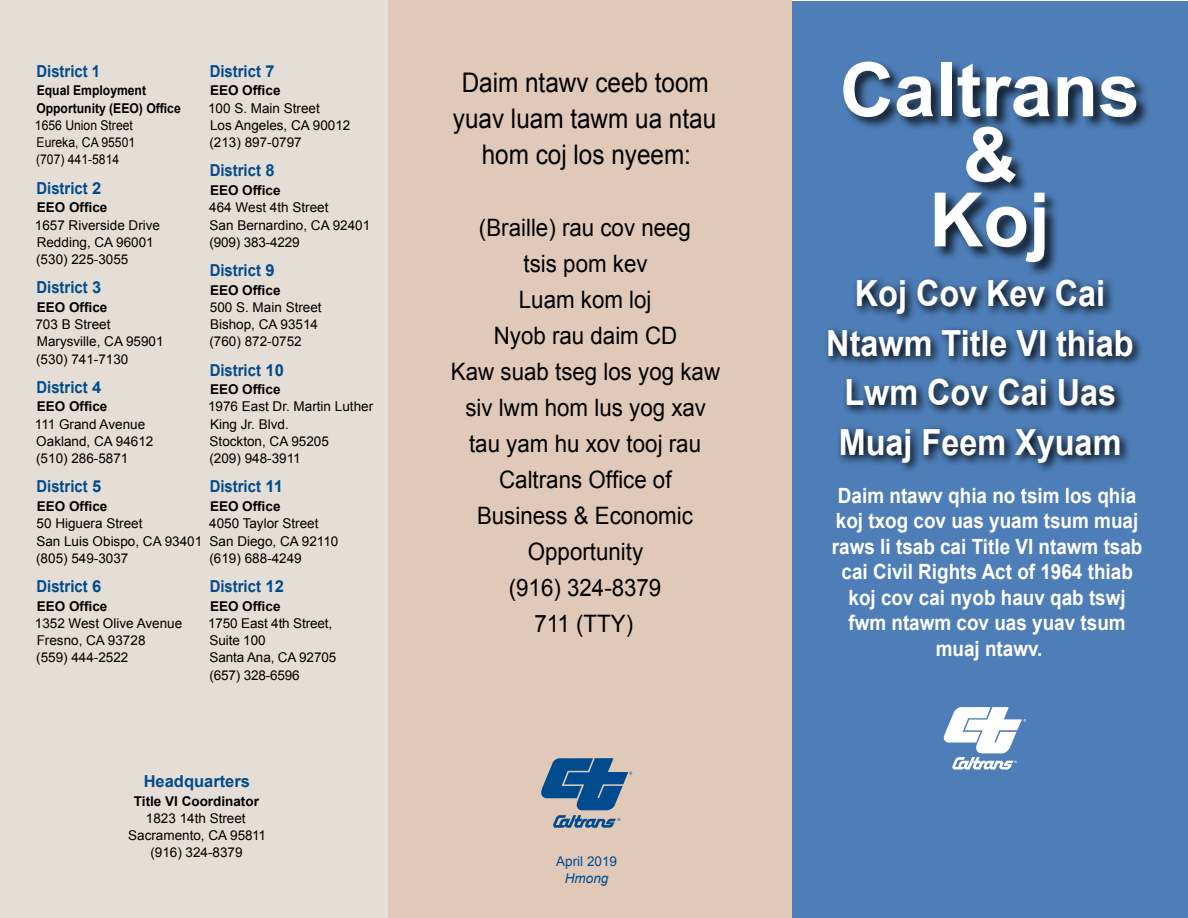
<style>
.page{position:relative;width:1188px;height:918px;background:#fff}
.page>*{position:absolute;margin:0;border:0;box-sizing:border-box;transform-origin:0 0}
.t1{font:700 75px/65.1px "Arial";color:#fff;text-align:center}
.t2{font:700 36px/49.5px "Arial";color:#fff;text-align:center;scale:.9 1}
.t3{font:27px/36px "Arial";color:#000;text-align:center;scale:.9 1}
.t4{font:24px/36px "Arial";color:#000;text-align:center;scale:.93 1}
.t5{font:700 21px/25.5px "Arial";color:#fff;text-align:center;scale:.9 1}
.t6{font:700 16.5px "Arial";color:#004b8d;scale:.9 1}
.t7{font:700 16.5px "Arial";color:#004b8d}
.t8{font:13.5px/17.2px "Arial";color:#000}
.t9{font:700 13.5px "Arial";color:#000}
.t10{font:13.5px/17.2px "Arial";color:#000;scale:.9 1}
.t11{font:700 13.5px/17.2px "Arial";color:#000;scale:.9 1}
.t12{font:13.5px "Arial";color:#004b8d}
.t13{font:italic 13.5px "Arial";color:#004b8d}
</style>
<div class="page">
<div style="left:792px;top:1px;width:396px;height:917px;background:#4d7eb8"></div>
<div style="left:388px;top:0;width:404px;height:918px;background:#e1c9ba"></div>
<div style="left:0;top:0;width:388px;height:918px;background:#e5ded6"></div>
<svg style="left:541px;top:758px;width:91px;height:70px"></svg>
<svg style="left:944px;top:707px;width:82px;height:63px"></svg>
<div style="left:842px;top:60px;width:309px;height:218px;background:#000;opacity:.75"></div>
<svg style="left:824px;top:275px;width:320px;height:198px;background:#3e6796"></svg>
<p class="t6" style="left:37px;top:60px;width:72px">District 1</p>
<p class="t11" style="left:36px;top:82px;width:162px">Equal Employment<br>Opportunity (EEO) Office</p>
<p class="t10" style="left:35px;top:117px;width:113px">1656 Union Street<br>Eureka, CA 95501 (707) 441-5814</p>
<p class="t6" style="left:37px;top:177px;width:74px">District 2</p>
<p class="t9" style="left:37px;top:199px;width:72px">EEO Office</p>
<p class="t8" style="left:35px;top:216px;width:127px">1657 Riverside Drive<br>Redding, CA 96001 (530) 225-3055</p>
<p class="t6" style="left:37px;top:276px;width:74px">District 3</p>
<p class="t9" style="left:37px;top:298px;width:72px">EEO Office</p>
<p class="t8" style="left:35px;top:316px;width:130px">703 B Street<br>Marysville, CA 95901 (530) 741-7130</p>
<p class="t6" style="left:37px;top:376px;width:74px">District 4</p>
<p class="t9" style="left:37px;top:398px;width:72px">EEO Office</p>
<p class="t8" style="left:35px;top:415px;width:120px">111 Grand Avenue<br>Oakland, CA 94612 (510) 286-5871</p>
<p class="t6" style="left:37px;top:476px;width:74px">District 5</p>
<p class="t9" style="left:37px;top:497px;width:72px">EEO Office</p>
<p class="t8" style="left:36px;top:515px;width:168px">50 Higuera Street<br>San Luis Obispo, CA 93401 (805) 549-3037</p>
<p class="t6" style="left:37px;top:575px;width:74px">District 6</p>
<p class="t9" style="left:37px;top:597px;width:72px">EEO Office</p>
<p class="t8" style="left:35px;top:615px;width:149px">1352 West Olive Avenue<br>Fresno, CA 93728<br>(559) 444-2522</p>
<p class="t6" style="left:210px;top:60px;width:74px">District 7</p>
<p class="t9" style="left:210px;top:82px;width:72px">EEO Office</p>
<p class="t8" style="left:208px;top:99px;width:144px">100 S. Main Street<br>Los Angeles, CA 90012 (213) 897-0797</p>
<p class="t6" style="left:210px;top:160px;width:74px">District 8</p>
<p class="t9" style="left:210px;top:181px;width:72px">EEO Office</p>
<p class="t8" style="left:209px;top:199px;width:163px">464 West 4th Street<br>San Bernardino, CA 92401 (909) 383-4229</p>
<p class="t6" style="left:210px;top:259px;width:74px">District 9</p>
<p class="t9" style="left:210px;top:281px;width:72px">EEO Office</p>
<p class="t8" style="left:209px;top:299px;width:114px">500 S. Main Street<br>Bishop, CA 93514 (760) 872-0752</p>
<p class="t6" style="left:210px;top:359px;width:84px">District 10</p>
<p class="t9" style="left:210px;top:380px;width:72px">EEO Office</p>
<p class="t8" style="left:208px;top:398px;width:167px">1976 East Dr. Martin Luther<br>King Jr. Blvd.<br>Stockton, CA 95205<br>(209) 948-3911</p>
<p class="t6" style="left:210px;top:476px;width:83px">District 11</p>
<p class="t9" style="left:210px;top:497px;width:72px">EEO Office</p>
<p class="t8" style="left:209px;top:515px;width:131px">4050 Taylor Street<br>San Diego, CA 92110 (619) 688-4249</p>
<p class="t6" style="left:210px;top:575px;width:84px">District 12</p>
<p class="t9" style="left:210px;top:597px;width:72px">EEO Office</p>
<p class="t8" style="left:208px;top:615px;width:130px">1750 East 4th Street,<br>Suite 100<br>Santa Ana, CA 92705 (657) 328-6596</p>
<p class="t7" style="left:144px;top:770px;width:108px">Headquarters</p>
<p class="t9" style="left:134px;top:792px;width:127px">Title VI Coordinator</p>
<p class="t8" style="left:128px;top:810px;width:139px;text-align:center">1823 14th Street<br>Sacramento, CA 95811 (916) 324-8379</p>
<h3 class="t3" style="left:453px;top:65px;width:294px">Daim ntawv ceeb toom yuav luam tawm ua ntau hom coj los nyeem:</h3>
<h3 class="t4" style="left:451px;top:210px;width:291px">(Braille) rau cov neeg<br>tsis pom kev<br>Luam kom loj<br>Nyob rau daim CD<br>Kaw suab tseg los yog kaw siv lwm hom lus yog xav tau yam hu xov tooj rau<br>Caltrans Office of<br>Business &amp; Economic<br>Opportunity<br>(916) 324-8379<br>711 (TTY)</h3>
<p class="t12" style="left:556px;top:853px;width:62px">April 2019</p>
<p class="t13" style="left:565px;top:869px;width:45px">Hmong</p>
<h1 class="t1" style="left:840px;top:60px;width:302px">Caltrans &amp;<br>Koj</h1>
<h2 class="t2" style="left:826px;top:270px;width:343px">Koj Cov Kev Cai<br>Ntawm Title VI thiab<br>Lwm Cov Cai Uas<br>Muaj Feem Xyuam</h2>
<h3 class="t5" style="left:832px;top:483px;width:347px">Daim ntawv qhia no tsim los qhia koj txog cov uas yuam tsum muaj raws li tsab cai Title VI ntawm tsab cai Civil Rights Act of 1964 thiab koj cov cai nyob hauv qab tswj fwm ntawm cov uas yuav tsum muaj ntawv.</h3>
</div>
